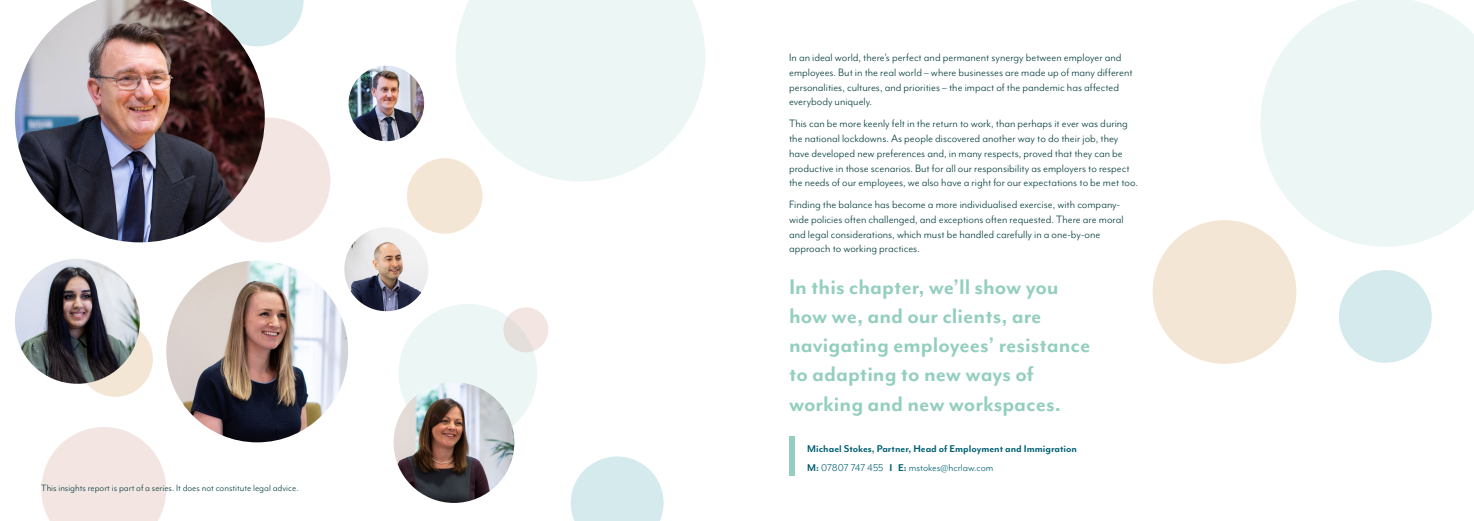
<style>
.page{position:relative;width:1474px;height:521px;background:#fff}
.page>*{position:absolute;margin:0;border:0;box-sizing:border-box;transform-origin:0 0}
.t1{font:700 24.41px/29.2px "Mr Eaves Mod OT";color:#93cebf}
.t2{font:12.25px/14.7px "Mr Eaves Mod OT";color:#023a3a}
.t3{font:700 11.38px/18.6px "Mr Eaves Mod OT";color:#006071}
.t4{font:10.5px "Mr Eaves Mod OT";color:#023a3a}
.s1{font-weight:400}
</style>
<div class="page">
<div style="left:398px;top:304px;width:139px;height:138px;background:#ecf6f4;border-radius:50%"></div>
<svg style="left:265px;top:0;width:39px;height:46px"></svg>
<div style="left:77px;top:321px;width:76px;height:76px;background:#f3e6d5;border-radius:50%"></div>
<div style="left:205px;top:117px;width:125px;height:125px;background:#f2e5e2;border-radius:50%"></div>
<svg style="left:455px;top:0;width:250px;height:182px;fill:#ecf6f4"></svg>
<img style="left:15px;top:0;width:250px;height:242px">
<img style="left:15px;top:259px;width:125px;height:125px;border-radius:62px">
<img style="left:166px;top:260px;width:182px;height:182px;border-radius:91px">
<img style="left:393px;top:382px;width:121px;height:121px;border-radius:60px">
<img style="left:348px;top:66px;width:76px;height:75px;border-radius:38px">
<img style="left:344px;top:227px;width:84px;height:84px;border-radius:42px">
<div style="left:407px;top:158px;width:75px;height:76px;background:#f3e6d5;border-radius:50%"></div>
<svg style="left:570px;top:456px;width:93px;height:65px"></svg>
<svg style="left:41px;top:427px;width:125px;height:94px"></svg>
<div style="left:789px;top:437px;width:5px;height:39px;background:#93cebf"></div>
<svg style="left:1260px;top:0;width:213px;height:247px;fill:#ecf6f4"></svg>
<div style="left:1152px;top:220px;width:144px;height:144px;background:#f3e6d5;border-radius:50%"></div>
<div style="left:1338px;top:270px;width:93px;height:93px;background:#d5eaec;border-radius:50%"></div>
<div style="left:503px;top:307px;width:45px;height:45px;background:linear-gradient(to right,#e4e0db,#f5e6e4);border-radius:50%"></div>
<p class="t4" style="left:41px;top:482px;width:259px">This insights report is part of a series. It does not constitute legal advice.</p>
<p class="t2" style="left:789px;top:50px;width:345px">In an ideal world, there’s perfect and permanent synergy between employer and employees. But in the real world – where businesses are made up of many different personalities, cultures, and priorities – the impact of the pandemic has affected everybody uniquely.</p>
<p class="t2" style="left:789px;top:116px;width:350px">This can be more keenly felt in the return to work, than perhaps it ever was during the national lockdowns. As people discovered another way to do their job, they have developed new preferences and, in many respects, proved that they can be productive in those scenarios. But for all our responsibility as employers to respect the needs of our employees, we also have a right for our expectations to be met too.</p>
<p class="t2" style="left:789px;top:197px;width:336px">Finding the balance has become a more individualised exercise, with company&shy;wide policies often challenged, and exceptions often requested. There are moral and legal considerations, which must be handled carefully in a one-by-one approach to working practices.</p>
<h1 class="t1" style="left:789px;top:271px;width:303px">In this chapter, we’ll show you how we, and our clients, are navigating employees’ resistance to adapting to new ways of working and new workspaces.</h1>
<p class="t3" style="left:807px;top:439px;width:271px">Michael Stokes, Partner, Head of Employment and Immigration<br>M: <span class="s1">07807 747 455</span> I E: <span class="s1">mstokes@hcrlaw.com</span></p>
</div>
